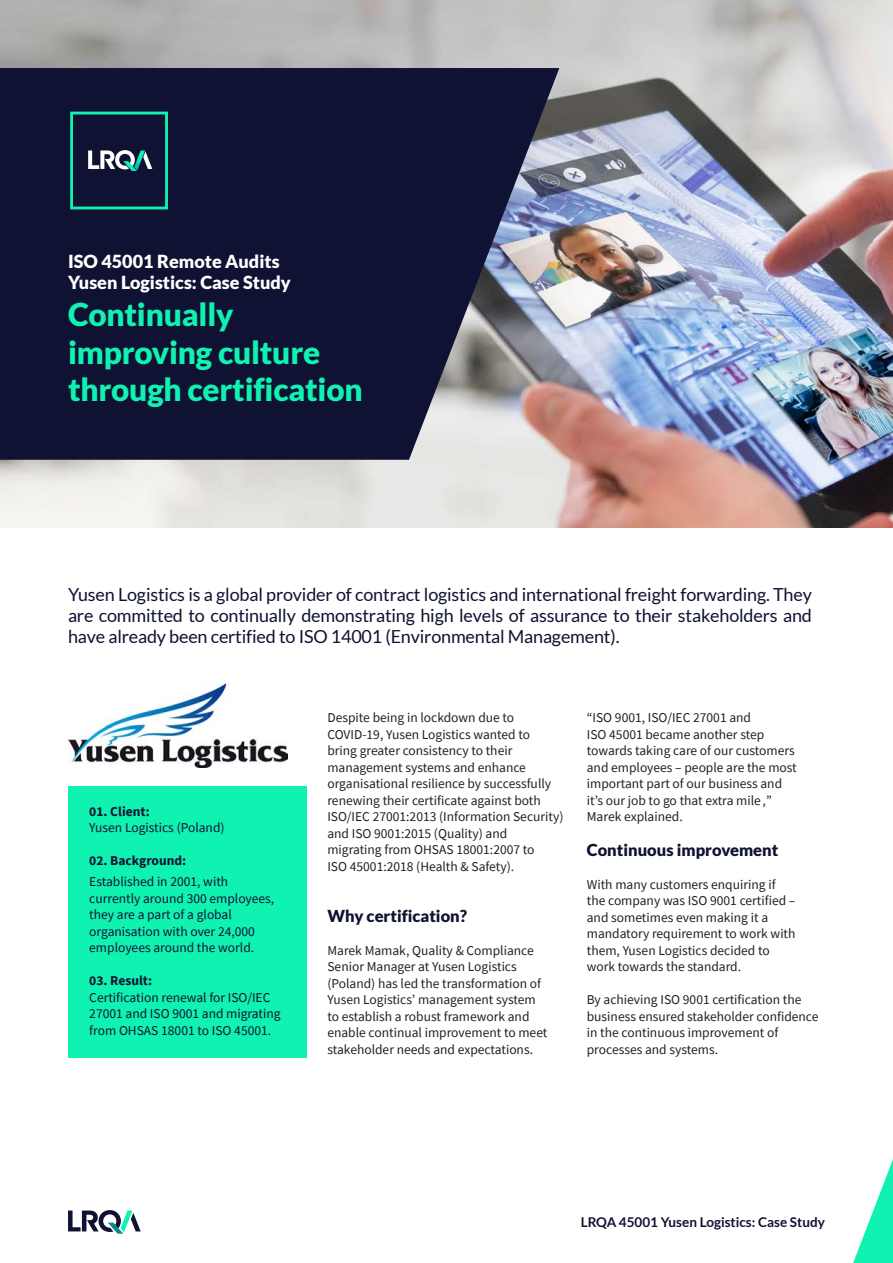
<style>
.page{position:relative;width:893px;height:1263px;background:#fff}
.page>*{position:absolute;margin:0;border:0;box-sizing:border-box;transform-origin:0 0}
.Headline{font:900 31.5px/37.5px "Lato";letter-spacing:-.005em;color:#0ff2b2}
.Body{font:18px/21px "Lato";letter-spacing:-.01em;color:#0f1232;text-align:justify}
.Headline-2{font:900 18px/21px "Lato";color:#fff}
.t1{font:900 16.5px "Lato";color:#0f1232}
.t2{font:13.5px/16.5px "Source Sans Pro";color:#231f20}
.t3{font:13.5px/16.5px "Source Sans Pro";color:#0f1232}
.t4{font:700 13.5px "Lato";color:#0f1232}
.t5{font:700 13.5px "Source Sans Pro";color:#0f1232}
.s1{font-weight:700}
</style>
<div class="page">
<img style="left:0;top:0;width:893px;height:528px">
<svg style="left:0;top:68px;width:559px;height:392px;background:#232642"></svg>
<svg style="left:70px;top:112px;width:98px;height:97px;background:#1c394c"></svg>
<svg style="left:68px;top:1210px;width:73px;height:24px"></svg>
<svg style="left:853px;top:1159px;width:40px;height:104px"></svg>
<img style="left:68px;top:683px;width:219px;height:84px">
<div style="left:68px;top:786px;width:238px;height:271px;background:#0ff2b2"></div>
<p class="Headline-2" style="left:68px;top:250px;width:224px">ISO 45001 Remote Audits<br>Yusen Logistics: Case Study</p>
<p class="Headline" style="left:68px;top:295px;width:296px">Continually improving culture through certification</p>
<p class="Body" style="left:68px;top:584px;width:745px">Yusen Logistics is a global provider of contract logistics and international freight forwarding. They are committed to continually demonstrating high levels of assurance to their stakeholders and have already been certified to ISO 14001 (Environmental Management).</p>
<p class="t3" style="left:89px;top:803px;width:137px"><span class="s1">01. Client:<br></span>Yusen Logistics (Poland)</p>
<p class="t5" style="left:89px;top:852px;width:98px">02. Background:</p>
<p class="t3" style="left:89px;top:873px;width:140px">Established in 2001, with</p>
<p class="t3" style="left:89px;top:890px;width:186px">currently around 300 employees, they are a part of a global organisation with over 24,000 employees around the world.</p>
<p class="t3" style="left:89px;top:972px;width:193px"><span class="s1">03. Result:<br></span>Certification renewal for ISO/IEC<br>27001 and ISO 9001 and migrating from OHSAS 18001 to ISO 45001.</p>
<p class="t2" style="left:327px;top:709px;width:225px">Despite being in lockdown due to COVID-19, Yusen Logistics wanted to bring greater consistency to their management systems and enhance organisational resilience by successfully renewing their certificate against both</p>
<p class="t2" style="left:327px;top:808px;width:238px">ISO/IEC 27001:2013 (Information Security) and ISO 9001:2015 (Quality) and migrating from OHSAS 18001:2007 to<br>ISO 45001:2018 (Health &amp; Safety).</p>
<p class="t1" style="left:327px;top:906px;width:141px">Why certification?</p>
<p class="t2" style="left:327px;top:942px;width:222px">Marek Mamak, Quality &amp; Compliance Senior Manager at Yusen Logistics (Poland) has led the transformation of Yusen Logistics’ management system to establish a robust framework and enable continual improvement to meet stakeholder needs and expectations.</p>
<p class="t2" style="left:587px;top:709px;width:166px">“ISO 9001, ISO/IEC 27001 and</p>
<p class="t2" style="left:587px;top:726px;width:211px">ISO 45001 became another step towards taking care of our customers and employees – people are the most important part of our business and</p>
<p class="t2" style="left:587px;top:792px;width:187px">it’s our job to go that extra mile ,”</p>
<p class="t2" style="left:587px;top:808px;width:97px">Marek explained.</p>
<p class="t1" style="left:587px;top:840px;width:193px">Continuous improvement</p>
<p class="t2" style="left:587px;top:876px;width:190px">With many customers enquiring if</p>
<p class="t2" style="left:587px;top:892px;width:210px">the company was ISO 9001 certified –</p>
<p class="t2" style="left:587px;top:909px;width:210px">and sometimes even making it a mandatory requirement to work with them, Yusen Logistics decided to</p>
<p class="t2" style="left:587px;top:958px;width:156px">work towards the standard.</p>
<p class="t2" style="left:587px;top:991px;width:233px">By achieving ISO 9001 certification the business ensured stakeholder confidence in the continuous improvement of processes and systems.</p>
<p class="t4" style="left:581px;top:1215px;width:246px">LRQA 45001 Yusen Logistics: Case Study</p>
</div>
